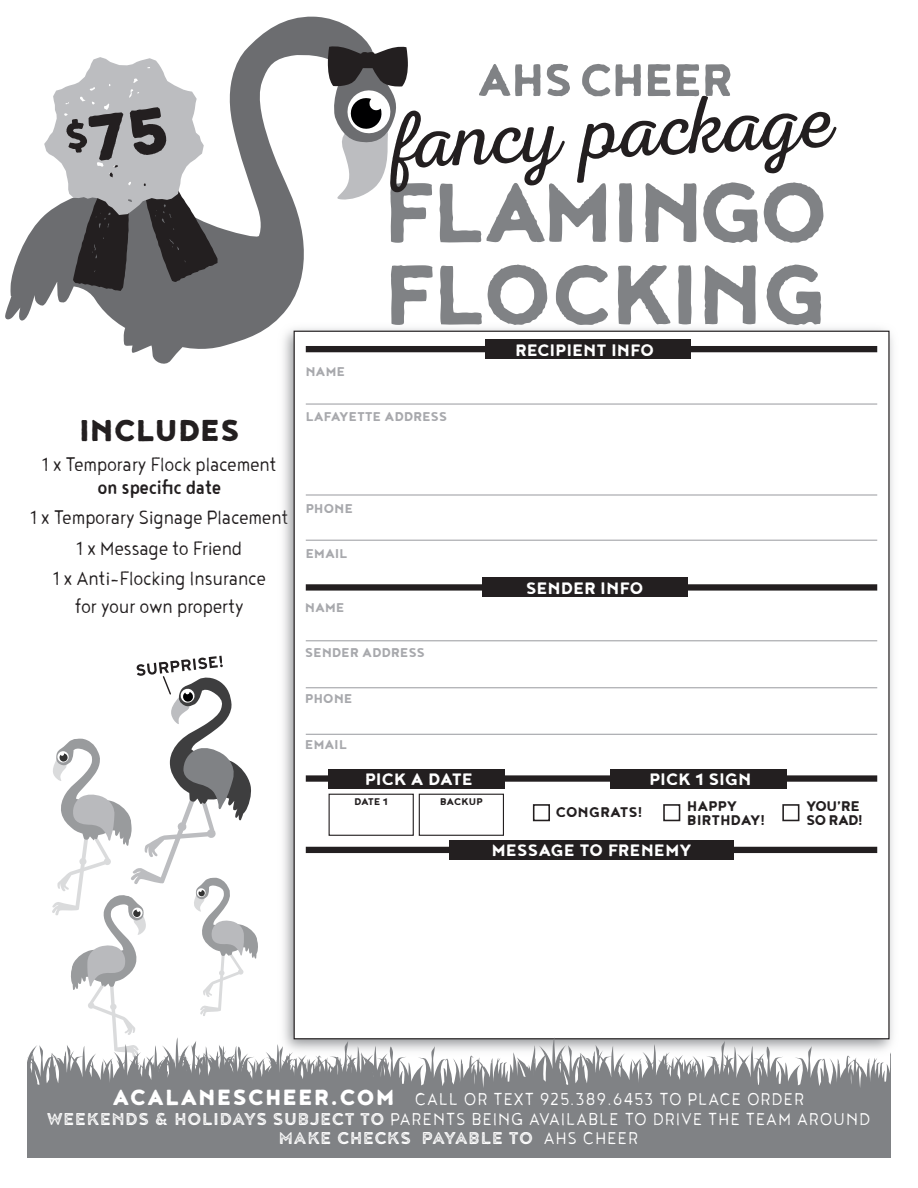
<style>
.page{position:relative;width:918px;height:1188px;background:#fff}
.page>*{position:absolute;margin:0;border:0;box-sizing:border-box;transform-origin:0 0}
.t1{font:103.35px/82.2px "Noyh A Cafe";color:#808285}
.t2{font:82.2px "Nexa Rust Script L 0";color:#231f20}
.t3{font:55.8px "Noyh A Cafe";color:#808285}
.t4{font:37.05px "Noyh A Bistro";letter-spacing:.02em;color:#231f20}
.t5{font:23.85px/30.5px "Noyh A Text 1";letter-spacing:-.02em;color:#231f20;text-align:center}
.t6{font:23.85px "Noyh A Text 2";letter-spacing:-.02em;color:#231f20}
.t7{font:21px/19.5px "Noyh A Text 1";letter-spacing:.04em;color:#fff;text-align:center}
.t8{font:21px "Noyh A Cafe Press 2";letter-spacing:.04em;color:#fff}
.t9{font:20.4px "Noyh A Cafe";letter-spacing:.025em;color:#fff}
.t10{font:17.4px/14.1px "Noyh A Cafe";letter-spacing:.025em;color:#231f20}
.t11{font:17.4px/14.1px "Noyh A Cafe";letter-spacing:-.015em;color:#231f20}
.t12{font:15.75px "Noyh A Cafe";letter-spacing:.025em;color:#a8a9ad}
.t13{font:12px "Noyh A Cafe";letter-spacing:.025em;color:#231f20}
.s1{font-family:"Noyh A Bistro";font-size:27px}
.s2{font-family:"Noyh A Cafe Press 2"}
.s3{font-family:"Noyh A Text 1"}
</style>
<div class="page">
<svg style="left:5px;top:16px;width:364px;height:348px"></svg>
<svg style="left:328px;top:44px;width:80px;height:156px"></svg>
<img style="left:237px;top:282px;width:656px;height:759px">
<div style="left:294px;top:331px;width:596px;height:708px;background:#fff;border:1px solid #231f20"></div>
<div style="left:306px;top:346px;width:571px;height:6px;background:#231f20"></div>
<hr style="left:306px;top:403px;width:571px;height:2px;background:#a8a9ad">
<div style="left:306px;top:584px;width:571px;height:7px;background:#231f20"></div>
<hr style="left:306px;top:640px;width:571px;height:1px;background:#a8a9ad">
<hr style="left:306px;top:687px;width:571px;height:1px;background:#a8a9ad">
<hr style="left:306px;top:734px;width:571px;height:1px;background:#a8a9ad">
<hr style="left:306px;top:494px;width:571px;height:2px;background:#a8a9ad">
<hr style="left:306px;top:540px;width:571px;height:1px;background:#a8a9ad">
<div style="left:486px;top:340px;width:205px;height:19px;background:#231f20"></div>
<div style="left:482px;top:578px;width:205px;height:19px;background:#231f20"></div>
<div style="left:306px;top:847px;width:571px;height:6px;background:#231f20"></div>
<div style="left:449px;top:840px;width:285px;height:20px;background:#231f20"></div>
<div style="left:306px;top:775px;width:571px;height:7px;background:#231f20"></div>
<div style="left:328px;top:769px;width:177px;height:19px;background:#231f20"></div>
<div style="left:610px;top:769px;width:176px;height:19px;background:#231f20"></div>
<div style="left:533px;top:804px;width:17px;height:17px;background:#fff;border:2px solid #231f20"></div>
<div style="left:663px;top:804px;width:17px;height:17px;background:#fff;border:2px solid #231f20"></div>
<div style="left:782px;top:804px;width:17px;height:17px;background:#fff;border:2px solid #231f20"></div>
<div style="left:329px;top:794px;width:85px;height:42px;background:#fff;border:1px solid #231f20"></div>
<div style="left:419px;top:794px;width:85px;height:42px;background:#fff;border:1px solid #231f20"></div>
<svg style="left:52px;top:656px;width:207px;height:381px"></svg>
<svg style="left:541px;top:1037px;width:350px;height:121px;background:#96979a"></svg>
<svg style="left:389px;top:1037px;width:152px;height:121px;background:#999b9d"></svg>
<svg style="left:27px;top:1037px;width:362px;height:121px;fill:#808285"></svg>
<svg style="left:44px;top:57px;width:174px;height:234px"></svg>
<h3 class="t3" style="left:478px;top:47px;width:256px">AHSCHEER</h3>
<h2 class="t2" style="left:389px;top:97px;width:442px;rotate:-3deg">fancy package</h2>
<h1 class="t1" style="left:384px;top:169px;width:445px">FLAMINGO<br>FLOCKING</h1>
<h3 class="t4" style="left:79px;top:407px;width:161px">INCLUDES</h3>
<p class="t5" style="left:42px;top:448px;width:236px">1 x Temporary Flock placement</p>
<p class="t6" style="left:97px;top:473px;width:125px">on specific date</p>
<p class="t5" style="left:30px;top:501px;width:260px">1 x Temporary Signage Placement<br>1 x Message to Friend<br>1 x Anti-Flocking Insurance</p>
<p class="t5" style="left:75px;top:590px;width:170px">for your own property</p>
<p class="t12" style="left:306px;top:362px;width:41px">NAME</p>
<p class="t12" style="left:306px;top:407px;width:143px">LAFAYETTE ADDRESS</p>
<p class="t12" style="left:306px;top:499px;width:49px">PHONE</p>
<p class="t12" style="left:306px;top:544px;width:43px">EMAIL</p>
<p class="t12" style="left:305px;top:598px;width:41px">NAME</p>
<p class="t12" style="left:305px;top:643px;width:121px">SENDER ADDRESS</p>
<p class="t12" style="left:305px;top:689px;width:49px">PHONE</p>
<p class="t12" style="left:305px;top:735px;width:43px">EMAIL</p>
<p class="t9" style="left:515px;top:338px;width:140px">RECIPIENT INFO</p>
<p class="t9" style="left:526px;top:576px;width:119px">SENDER INFO</p>
<p class="t9" style="left:365px;top:767px;width:109px">PICK A DATE</p>
<p class="t9" style="left:649px;top:767px;width:103px">PICK 1 SIGN</p>
<p class="t10" style="left:687px;top:799px;width:79px">HAPPY<br>BIRTHDAY!</p>
<p class="t11" style="left:806px;top:799px;width:58px">YOU’RE<br>SO RAD!</p>
<p class="t13" style="left:354px;top:795px;width:35px">DATE 1</p>
<p class="t13" style="left:440px;top:795px;width:44px">BACKUP</p>
<p class="t10" style="left:556px;top:805px;width:88px">CONGRATS!</p>
<p class="t9" style="left:492px;top:838px;width:201px">MESSAGE TO FRENEMY</p>
<p class="t7" style="left:47px;top:1089px;width:825px"><span class="s1">ACALANESCHEER.COM</span> CALL OR TEXT 925.389.6453 TO PLACE ORDER<br><span class="s2">WEEKENDS &amp; HOLIDAYS SUBJECT TO</span> PARENTS BEING AVAILABLE TO DRIVE THE TEAM AROUND</p>
<p class="t8" style="left:279px;top:1126px;width:361px">MAKE CHECKS PAYABLE TO <span class="s3">AHS CHEER</span></p>
</div>
